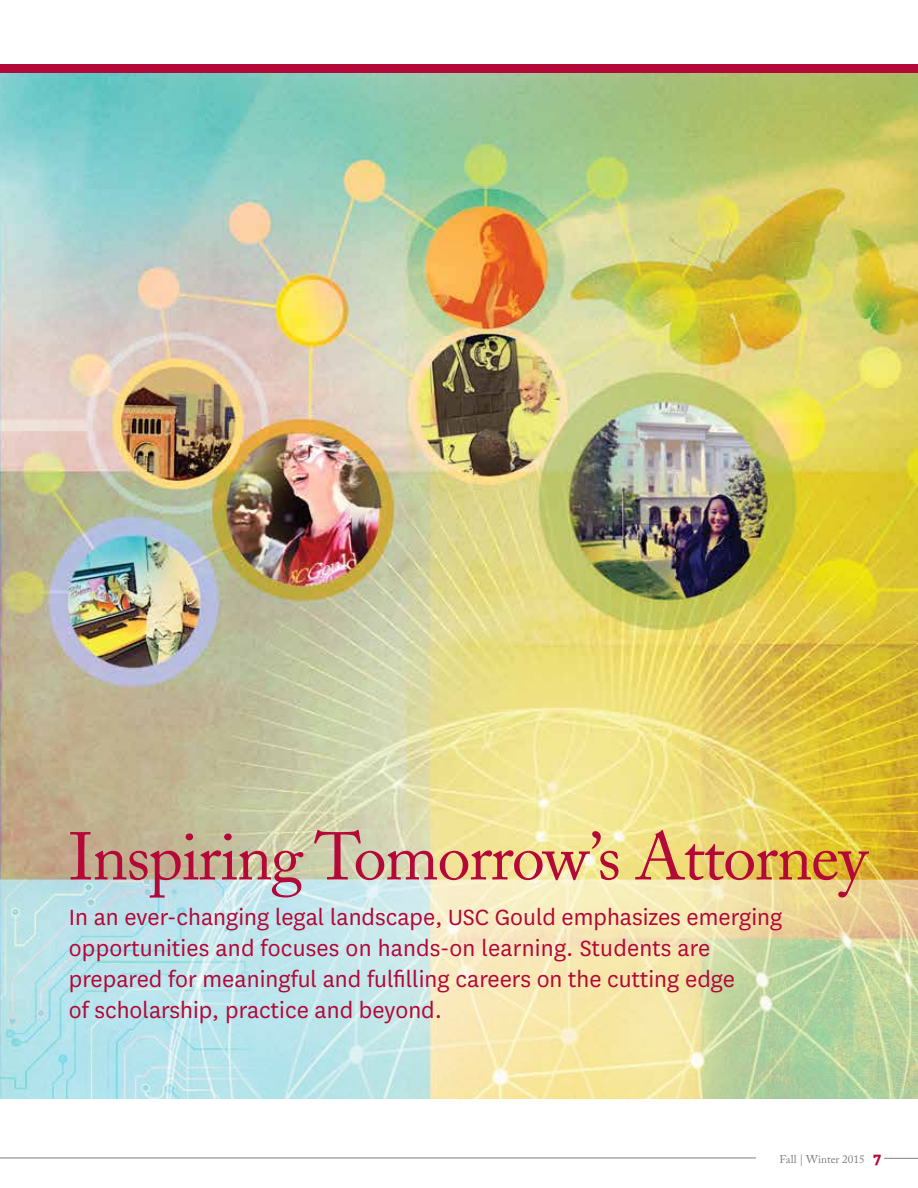
<style>
.page{position:relative;width:918px;height:1188px;background:#fff}
.page>*{position:absolute;margin:0;border:0;box-sizing:border-box;transform-origin:0 0}
.t1{font:66.75px "Adobe Caslon";letter-spacing:-.02em;color:#b30838}
.t2{font:25.8px/30.9px "National";color:#b30838}
.t3{font:11.25px "Adobe Caslon Pro";color:#7c807a}
.s1{font-family:"National";font-weight:700;font-size:17.25px;color:#b30838}
</style>
<div class="page">
<img style="left:0;top:72px;width:918px;height:807px">
<hr style="left:0;top:1158px;width:756px;height:1px;background:#7c807a">
<hr style="left:884px;top:1158px;width:34px;height:1px;background:#7c807a">
<div style="left:0;top:64px;width:918px;height:8px;background:#b30838"></div>
<svg style="left:0;top:879px;width:918px;height:220px;background:#d1e2c8"></svg>
<h1 class="t1" style="left:69px;top:818px;width:800px">Inspiring Tomorrow’s Attorney</h1>
<p class="t2" style="left:69px;top:901px;width:715px">In an ever-changing legal landscape, USC Gould emphasizes emerging opportunities and focuses on hands-on learning. Students are prepared for meaningful and fulfilling careers on the cutting edge<br>of scholarship, practice and beyond.</p>
<p class="t3" style="left:780px;top:1153px;width:104px">Fall | Winter 2015 <span class="s1">7</span></p>
</div>
